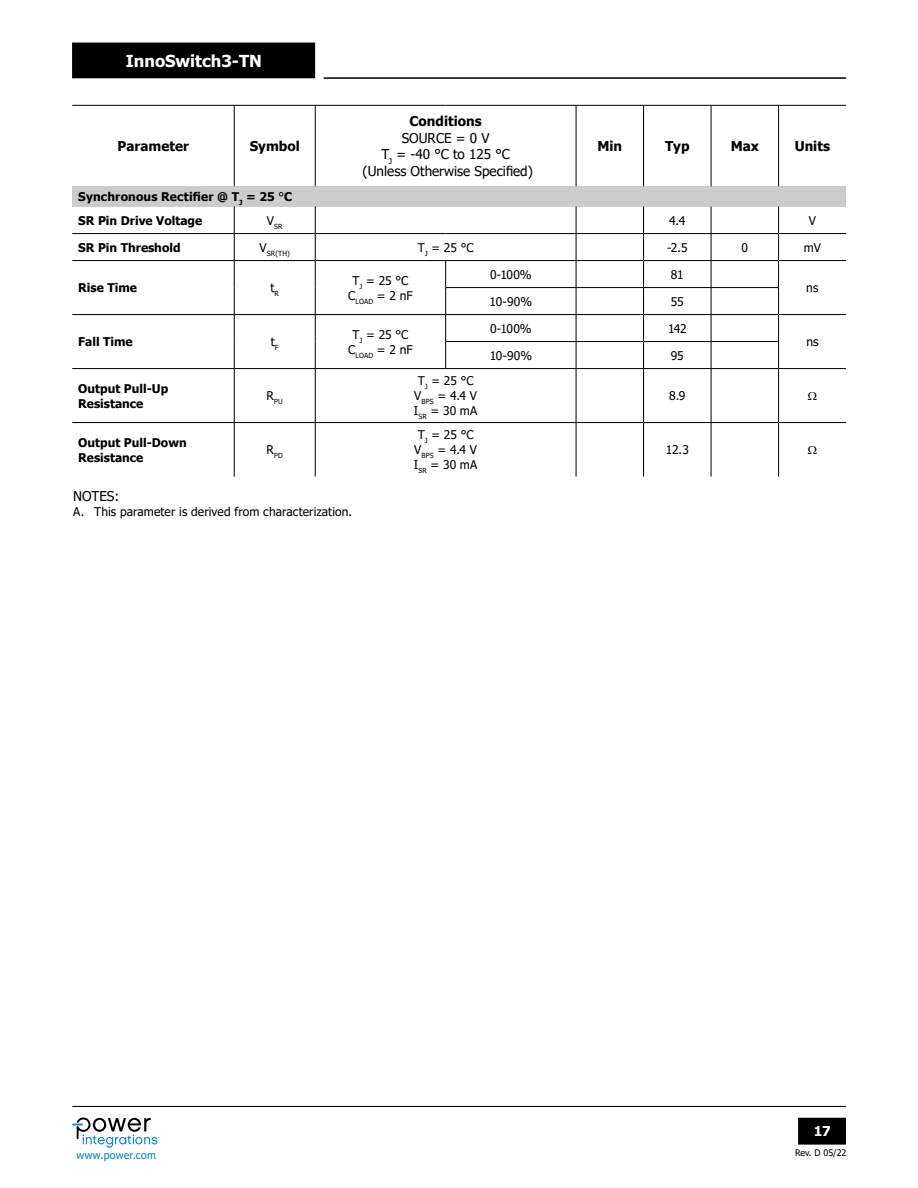
<style>
.page{position:relative;width:918px;height:1188px;background:#fff}
.page>*{position:absolute;margin:0;border:0;box-sizing:border-box;transform-origin:0 0}
.t1{font:700 16.5px "Tahoma";color:#fff}
.t2{font:13.5px/16.5px "Tahoma";color:#000;text-align:center}
.t3{font:700 13.5px "Tahoma";color:#000}
.t4{font:700 13.5px "Tahoma";color:#fff}
.t5{font:12px/15px "Tahoma";letter-spacing:.005em;color:#000;text-align:center}
.t6{font:700 12px/15px "Tahoma";color:#000}
.t7{font:10.5px "Tahoma";letter-spacing:.03em;color:#0082be}
.t8{font:9px "Tahoma";color:#000}
.t9{font:7.05px "Tahoma";letter-spacing:.02em;color:#000}
.s1{font-weight:400}
</style>
<div class="page">
<hr style="left:72px;top:1106px;width:774px;height:1px;background:#000">
<hr style="left:324px;top:77px;width:522px;height:2px;background:#000">
<div style="left:799px;top:1118px;width:46px;height:26px;background:#000"></div>
<div style="left:798px;top:1118px;width:48px;height:27px;border:2px solid #000"></div>
<div style="left:73px;top:43px;width:241px;height:35px;background:#000"></div>
<svg style="left:72px;top:1118px;width:88px;height:30px"></svg>
<div style="left:72px;top:186px;width:774px;height:21px;background:#ccc"></div>
<hr style="left:234px;top:106px;width:1px;height:80px;background:#000">
<hr style="left:315px;top:106px;width:1px;height:80px;background:#000">
<hr style="left:576px;top:105px;width:68px;height:1px;background:#000">
<hr style="left:576px;top:106px;width:1px;height:80px;background:#000">
<hr style="left:644px;top:105px;width:67px;height:1px;background:#000">
<hr style="left:643px;top:106px;width:1px;height:80px;background:#000">
<hr style="left:711px;top:105px;width:68px;height:1px;background:#000">
<hr style="left:711px;top:106px;width:1px;height:80px;background:#000">
<hr style="left:779px;top:105px;width:67px;height:1px;background:#000">
<hr style="left:778px;top:106px;width:1px;height:80px;background:#000">
<svg style="left:234px;top:207px;width:1px;height:161px"></svg>
<svg style="left:315px;top:207px;width:1px;height:161px"></svg>
<svg style="left:445px;top:261px;width:1px;height:107px"></svg>
<svg style="left:576px;top:207px;width:1px;height:161px"></svg>
<svg style="left:643px;top:207px;width:1px;height:161px"></svg>
<svg style="left:711px;top:207px;width:1px;height:161px"></svg>
<svg style="left:778px;top:207px;width:1px;height:161px"></svg>
<hr style="left:234px;top:369px;width:1px;height:53px;background:#000">
<hr style="left:315px;top:369px;width:1px;height:53px;background:#000">
<hr style="left:576px;top:369px;width:1px;height:53px;background:#000">
<hr style="left:643px;top:369px;width:1px;height:53px;background:#000">
<hr style="left:711px;top:369px;width:1px;height:53px;background:#000">
<hr style="left:778px;top:369px;width:1px;height:53px;background:#000">
<hr style="left:234px;top:423px;width:1px;height:54px;background:#000">
<hr style="left:315px;top:423px;width:1px;height:54px;background:#000">
<hr style="left:576px;top:423px;width:1px;height:54px;background:#000">
<hr style="left:643px;top:423px;width:1px;height:54px;background:#000">
<hr style="left:711px;top:423px;width:1px;height:54px;background:#000">
<hr style="left:778px;top:423px;width:1px;height:54px;background:#000">
<hr style="left:72px;top:233px;width:162px;height:1px;background:#000">
<hr style="left:234px;top:233px;width:81px;height:1px;background:#000">
<hr style="left:315px;top:233px;width:131px;height:1px;background:#000">
<hr style="left:446px;top:233px;width:130px;height:1px;background:#000">
<hr style="left:576px;top:233px;width:68px;height:1px;background:#000">
<hr style="left:644px;top:233px;width:67px;height:1px;background:#000">
<hr style="left:711px;top:233px;width:68px;height:1px;background:#000">
<hr style="left:779px;top:233px;width:67px;height:1px;background:#000">
<hr style="left:72px;top:260px;width:162px;height:1px;background:#000">
<hr style="left:234px;top:260px;width:81px;height:1px;background:#000">
<hr style="left:315px;top:260px;width:131px;height:1px;background:#000">
<hr style="left:446px;top:260px;width:130px;height:1px;background:#000">
<hr style="left:576px;top:260px;width:68px;height:1px;background:#000">
<hr style="left:644px;top:260px;width:67px;height:1px;background:#000">
<hr style="left:711px;top:260px;width:68px;height:1px;background:#000">
<hr style="left:779px;top:260px;width:67px;height:1px;background:#000">
<hr style="left:445px;top:287px;width:131px;height:1px;background:#000">
<hr style="left:576px;top:287px;width:68px;height:1px;background:#000">
<hr style="left:644px;top:287px;width:67px;height:1px;background:#000">
<hr style="left:711px;top:287px;width:68px;height:1px;background:#000">
<hr style="left:72px;top:314px;width:162px;height:1px;background:#000">
<hr style="left:234px;top:314px;width:81px;height:1px;background:#000">
<hr style="left:315px;top:314px;width:131px;height:1px;background:#000">
<hr style="left:446px;top:314px;width:130px;height:1px;background:#000">
<hr style="left:576px;top:314px;width:68px;height:1px;background:#000">
<hr style="left:644px;top:314px;width:67px;height:1px;background:#000">
<hr style="left:711px;top:314px;width:68px;height:1px;background:#000">
<hr style="left:779px;top:314px;width:67px;height:1px;background:#000">
<hr style="left:72px;top:105px;width:162px;height:1px;background:#000">
<hr style="left:234px;top:105px;width:81px;height:1px;background:#000">
<hr style="left:315px;top:105px;width:131px;height:1px;background:#000">
<hr style="left:446px;top:105px;width:130px;height:1px;background:#000">
<hr style="left:445px;top:341px;width:131px;height:1px;background:#000">
<hr style="left:576px;top:341px;width:68px;height:1px;background:#000">
<hr style="left:644px;top:341px;width:67px;height:1px;background:#000">
<hr style="left:711px;top:341px;width:68px;height:1px;background:#000">
<hr style="left:72px;top:368px;width:162px;height:1px;background:#000">
<hr style="left:234px;top:368px;width:81px;height:1px;background:#000">
<hr style="left:315px;top:368px;width:131px;height:1px;background:#000">
<hr style="left:446px;top:368px;width:130px;height:1px;background:#000">
<hr style="left:576px;top:368px;width:68px;height:1px;background:#000">
<hr style="left:644px;top:368px;width:67px;height:1px;background:#000">
<hr style="left:711px;top:368px;width:68px;height:1px;background:#000">
<hr style="left:779px;top:368px;width:67px;height:1px;background:#000">
<hr style="left:72px;top:422px;width:162px;height:1px;background:#000">
<hr style="left:234px;top:422px;width:81px;height:1px;background:#000">
<hr style="left:315px;top:422px;width:131px;height:1px;background:#000">
<hr style="left:446px;top:422px;width:130px;height:1px;background:#000">
<hr style="left:576px;top:422px;width:68px;height:1px;background:#000">
<hr style="left:644px;top:422px;width:67px;height:1px;background:#000">
<hr style="left:711px;top:422px;width:68px;height:1px;background:#000">
<hr style="left:779px;top:422px;width:67px;height:1px;background:#000">
<h1 class="t1" style="left:126px;top:50px;width:137px">InnoSwitch3-TN</h1>
<p class="t3" style="left:118px;top:137px;width:73px">Parameter</p>
<p class="t3" style="left:250px;top:137px;width:52px">Symbol</p>
<p class="t3" style="left:410px;top:112px;width:74px">Conditions</p>
<p class="t2" style="left:363px;top:130px;width:172px">SOURCE = 0 V<br>T<sub>J</sub> = -40 °C to 125 °C (Unless Otherwise Specified)</p>
<p class="t3" style="left:597px;top:137px;width:26px">Min</p>
<p class="t3" style="left:665px;top:137px;width:26px">Typ</p>
<p class="t3" style="left:731px;top:137px;width:30px">Max</p>
<p class="t3" style="left:795px;top:137px;width:37px">Units</p>
<p class="t6" style="left:78px;top:185px;width:215px;line-height:23.7px">Synchronous Rectifier @ T<sub>J</sub> = 25 <span class="s1">°</span>C<br>SR Pin Drive Voltage</p>
<p class="t9" style="left:267px;top:221px;width:17px"><sup>V</sup>SR</p>
<p class="t5" style="left:669px;top:213px;width:17px">4.4</p>
<p class="t5" style="left:809px;top:213px;width:9px">V</p>
<p class="t6" style="left:78px;top:240px;width:104px">SR Pin Threshold</p>
<p class="t9" style="left:260px;top:248px;width:32px"><sup>V</sup>SR(TH)</p>
<p class="t5" style="left:418px;top:240px;width:57px">T<sub>J</sub> = 25 °C</p>
<p class="t5" style="left:667px;top:240px;width:22px">-2.5</p>
<p class="t5" style="left:742px;top:240px;width:8px">0</p>
<p class="t5" style="left:804px;top:240px;width:18px">mV</p>
<p class="t6" style="left:78px;top:281px;width:60px">Rise Time</p>
<p class="t5" style="left:271px;top:281px;width:10px">t<sub>R</sub></p>
<p class="t5" style="left:348px;top:273px;width:66px">T<sub>J</sub> = 25 °C<br>C<sub>LOAD</sub> = 2 nF</p>
<p class="t5" style="left:490px;top:267px;width:43px">0-100%</p>
<p class="t5" style="left:671px;top:267px;width:14px">81</p>
<p class="t5" style="left:806px;top:281px;width:14px">ns</p>
<p class="t5" style="left:490px;top:294px;width:44px">10-90%</p>
<p class="t5" style="left:671px;top:294px;width:14px">55</p>
<p class="t6" style="left:78px;top:335px;width:56px">Fall Time</p>
<p class="t5" style="left:271px;top:335px;width:9px">t<sub>F</sub></p>
<p class="t5" style="left:348px;top:327px;width:66px">T<sub>J</sub> = 25 °C<br>C<sub>LOAD</sub> = 2 nF</p>
<p class="t6" style="left:78px;top:381px;width:92px">Output Pull-Up<br>Resistance</p>
<p class="t9" style="left:267px;top:397px;width:18px"><sup>R</sup>PU</p>
<p class="t6" style="left:78px;top:435px;width:110px">Output Pull-Down<br>Resistance</p>
<p class="t9" style="left:267px;top:451px;width:18px"><sup>R</sup>PD</p>
<p class="t2" style="left:73px;top:488px;width:48px">NOTES:</p>
<p class="t5" style="left:73px;top:504px;width:280px">A. This parameter is derived from characterization.</p>
<p class="t5" style="left:414px;top:374px;width:65px">T<sub>J</sub> = 25 °C<br>V<sub>BPS</sub> = 4.4 V<br>I<sub>SR</sub> = 30 mA</p>
<p class="t5" style="left:414px;top:428px;width:65px">T<sub>J</sub> = 25 °C<br>V<sub>BPS</sub> = 4.4 V<br>I<sub>SR</sub> = 30 mA</p>
<p class="t5" style="left:490px;top:321px;width:43px">0-100%</p>
<p class="t5" style="left:668px;top:321px;width:20px">142</p>
<p class="t5" style="left:490px;top:348px;width:44px">10-90%</p>
<p class="t5" style="left:671px;top:348px;width:15px">95</p>
<p class="t5" style="left:669px;top:389px;width:18px">8.9</p>
<p class="t5" style="left:666px;top:443px;width:25px">12.3</p>
<p class="t5" style="left:806px;top:335px;width:14px">ns</p>
<p class="t7" style="left:77px;top:1148px;width:81px">www.power.com</p>
<p class="t4" style="left:814px;top:1121px;width:18px">17</p>
<p class="t8" style="left:795px;top:1146px;width:53px">Rev. D 05/22</p>
</div>
